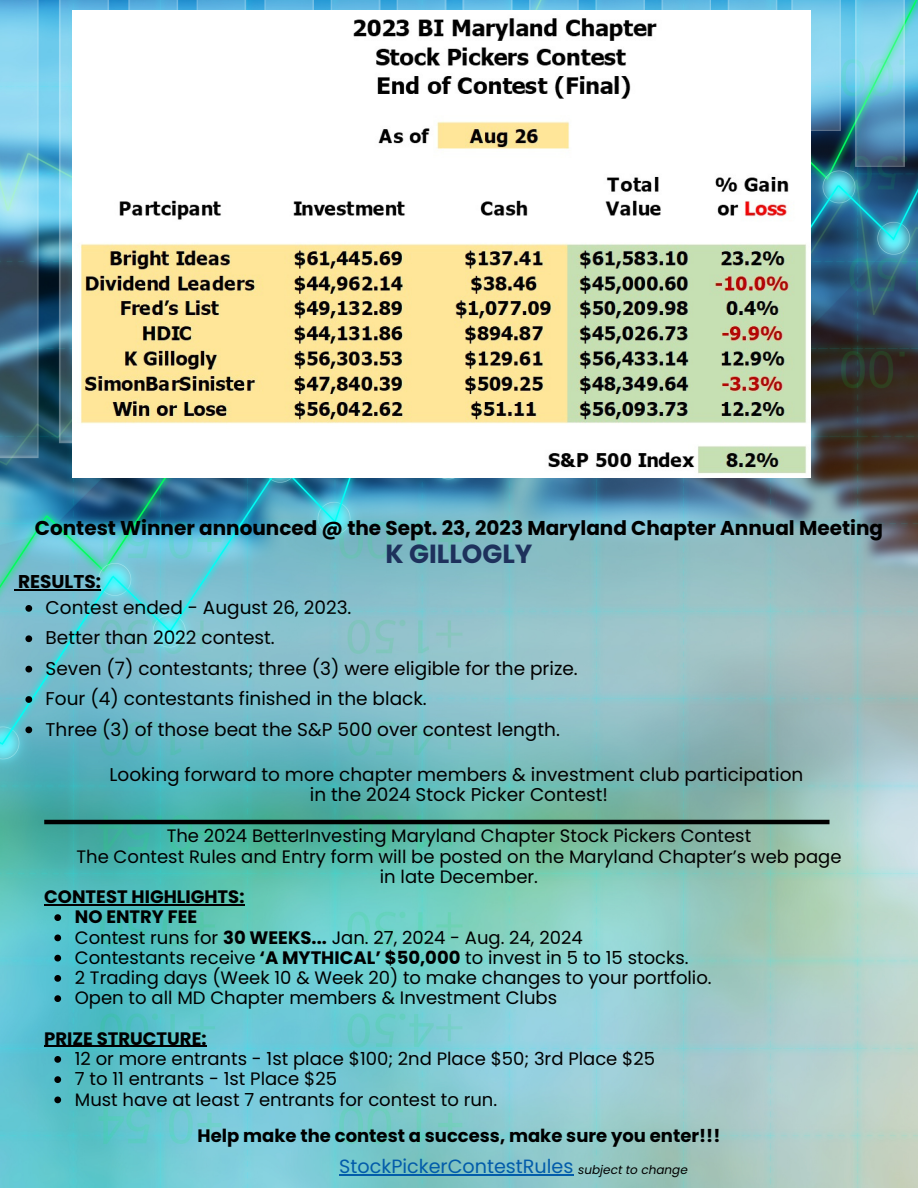
<style>
.page{position:relative;width:918px;height:1188px;background:#fff}
.page>*{position:absolute;margin:0;border:0;box-sizing:border-box;transform-origin:0 0}
.t1{font:700 26.25px "Poppins";color:#1e315c}
.t2{font:700 19.95px "Poppins";color:#000}
.t3{font:19.2px "Poppins";color:#025caa}
.t4{font:18.45px "Poppins";color:#000}
.t5{font:700 18.45px "Poppins";color:#000}
.t6{font:18px "Poppins";color:#000}
.t7{font:700 18px "Poppins";color:#000}
.t8{font:italic 12px "Poppins";color:#000}
.s1{font-weight:700}
</style>
<div class="page">
<img style="left:0;top:0;width:918px;height:1188px">
<img style="left:72px;top:11px;width:738px;height:466px">
<svg style="left:54px;top:914px;width:7px;height:7px"></svg>
<svg style="left:54px;top:935px;width:7px;height:6px"></svg>
<svg style="left:54px;top:955px;width:7px;height:7px"></svg>
<svg style="left:54px;top:975px;width:7px;height:7px"></svg>
<svg style="left:54px;top:995px;width:7px;height:7px"></svg>
<hr style="left:44px;top:1046px;width:157px;height:1px;background:#000">
<svg style="left:54px;top:1056px;width:7px;height:7px"></svg>
<svg style="left:54px;top:1076px;width:7px;height:7px"></svg>
<svg style="left:54px;top:1097px;width:7px;height:6px"></svg>
<hr style="left:44px;top:904px;width:200px;height:1px;background:#000">
<hr style="left:44px;top:820px;width:786px;height:4px;background:#000">
<svg style="left:25px;top:605px;width:7px;height:7px"></svg>
<svg style="left:25px;top:635px;width:7px;height:7px"></svg>
<svg style="left:25px;top:666px;width:7px;height:7px"></svg>
<svg style="left:25px;top:696px;width:7px;height:7px"></svg>
<svg style="left:25px;top:727px;width:7px;height:6px"></svg>
<hr style="left:18px;top:589px;width:83px;height:1px;background:#000">
<hr style="left:339px;top:1174px;width:235px;height:1px;background:#025caa">
<p class="t2" style="left:35px;top:514px;width:850px">Contest Winner announced @ the Sept. 23, 2023 Maryland Chapter Annual Meeting</p>
<p class="t1" style="left:385px;top:536px;width:149px">K GILLOGLY</p>
<p class="t5" style="left:18px;top:569px;width:84px">RESULTS:</p>
<p class="t4" style="left:46px;top:595px;width:307px">Contest ended - August 26, 2023.</p>
<p class="t4" style="left:46px;top:625px;width:231px">Better than 2022 contest.</p>
<p class="t4" style="left:46px;top:655px;width:534px">Seven (7) contestants; three (3) were eligible for the prize.</p>
<p class="t4" style="left:46px;top:686px;width:383px">Four (4) contestants finished in the black.</p>
<p class="t4" style="left:46px;top:716px;width:516px">Three (3) of those beat the S&amp;P 500 over contest length.</p>
<p class="t4" style="left:110px;top:761px;width:695px">Looking forward to more chapter members &amp; investment club participation</p>
<p class="t4" style="left:310px;top:781px;width:300px">in the 2024 Stock Picker Contest!</p>
<p class="t6" style="left:167px;top:823px;width:586px">The 2024 BetterInvesting Maryland Chapter Stock Pickers Contest</p>
<p class="t6" style="left:76px;top:844px;width:767px">The Contest Rules and Entry form will be posted on the Maryland Chapter’s web page</p>
<p class="t6" style="left:380px;top:864px;width:160px">in late December.</p>
<p class="t7" style="left:44px;top:884px;width:202px">CONTEST HIGHLIGHTS:</p>
<p class="t7" style="left:75px;top:904px;width:124px">NO ENTRY FEE</p>
<p class="t6" style="left:75px;top:925px;width:509px">Contest runs for <span class="s1">30 WEEKS...</span> Jan. 27, 2024 - Aug. 24, 2024</p>
<p class="t6" style="left:75px;top:945px;width:615px">Contestants receive <span class="s1">‘A MYTHICAL’ $50,000</span> to invest in 5 to 15 stocks.</p>
<p class="t6" style="left:75px;top:965px;width:638px">2 Trading days (Week 10 &amp; Week 20) to make changes to your portfolio.</p>
<p class="t6" style="left:75px;top:985px;width:484px">Open to all MD Chapter members &amp; Investment Clubs</p>
<p class="t7" style="left:44px;top:1026px;width:164px">PRIZE STRUCTURE:</p>
<p class="t6" style="left:75px;top:1046px;width:582px">12 or more entrants - 1st place $100; 2nd Place $50; 3rd Place $25</p>
<p class="t6" style="left:75px;top:1066px;width:264px">7 to 11 entrants - 1st Place $25</p>
<p class="t6" style="left:75px;top:1087px;width:424px">Must have at least 7 entrants for contest to run.</p>
<p class="t7" style="left:198px;top:1123px;width:524px">Help make the contest a success, make sure you enter!!!</p>
<p class="t3" style="left:339px;top:1153px;width:236px">StockPickerContestRules</p>
<p class="t8" style="left:578px;top:1161px;width:111px">subject to change</p>
</div>
